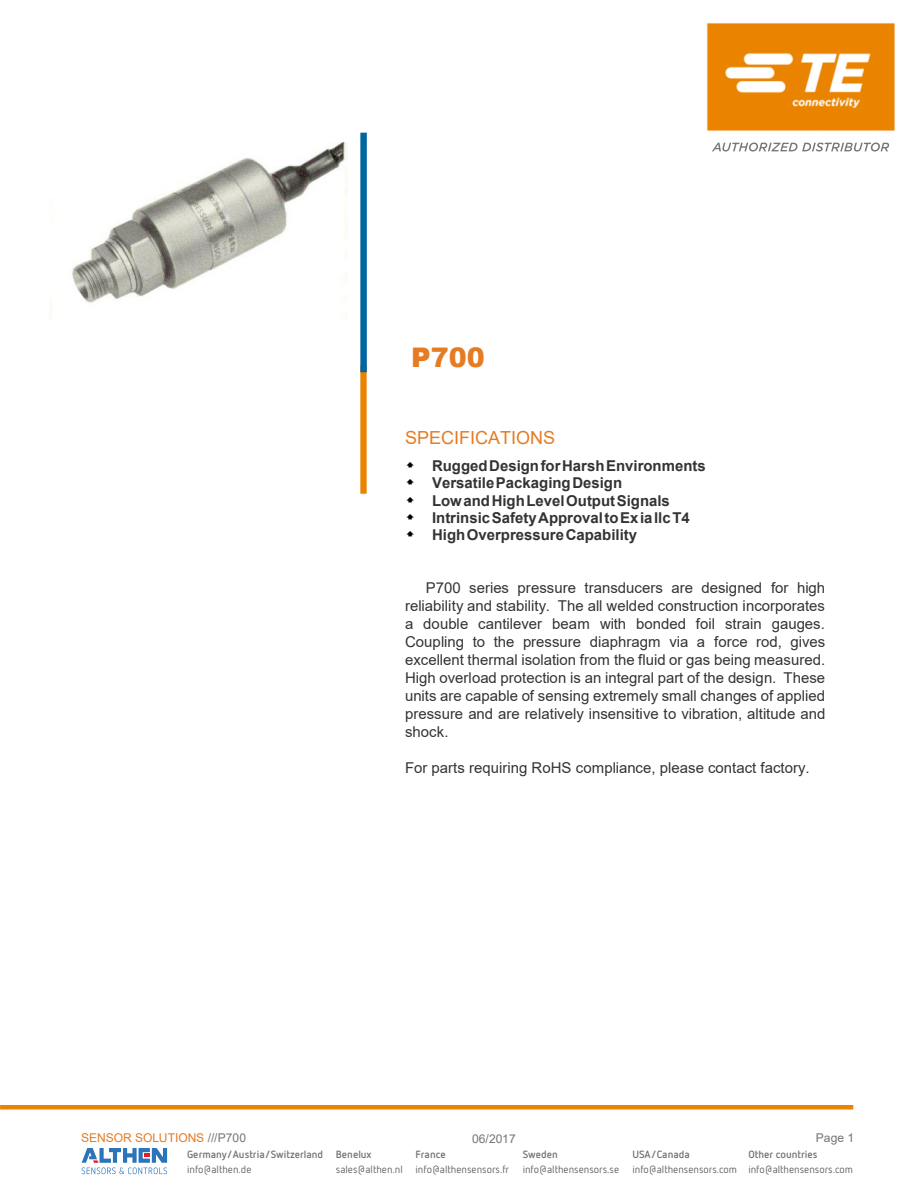
<style>
.page{position:relative;width:918px;height:1188px;background:#fff}
.page>*{position:absolute;margin:0;border:0;box-sizing:border-box;transform-origin:0 0}
.t1{font:900 27px "Arial";color:#e57c23}
.t2{font:18px "Arial";color:#e57c23}
.t3{font:15px/18px "Arial";color:#333;text-align:justify}
.t4{font:700 15px/17.2px "Arial";color:#333}
.t5{font:12px "Arial";color:#e57c23}
.t6{font:12px "Arial";color:#757574}
.t7{font:10.5px "Netto OT";color:#5c5c5b}
.t8{font:700 10.5px "Netto OT";color:#737272}
.s1{color:#757574}
</style>
<div class="page">
<div style="left:0;top:1105px;width:853px;height:5px;background:#e98300"></div>
<img style="left:706px;top:23px;width:190px;height:123px">
<div style="left:360px;top:365px;width:7px;height:129px;background:#e98300"></div>
<div style="left:360px;top:133px;width:7px;height:239px;background:#0066a1"></div>
<img style="left:72px;top:142px;width:275px;height:177px">
<svg style="left:712px;top:143px;width:177px;height:9px"></svg>
<svg style="left:82px;top:1148px;width:85px;height:26px"></svg>
<h1 class="t1" style="left:411px;top:348px;width:75px">P700</h1>
<p class="t2" style="left:405px;top:431px;width:152px">SPECIFICATIONS</p>
<p class="t4" style="left:432px;top:459px;width:275px">Rugged Design for Harsh Environments Versatile Packaging Design<br>Low and High Level Output Signals Intrinsic Safety Approval to Ex ia llc T4<br>High Overpressure Capability</p>
<p class="t3" style="left:405px;top:580px;width:422px;text-indent:21px">P700 series pressure transducers are designed for high reliability and stability. The all welded construction incorporates a double cantilever beam with bonded foil strain gauges.<br>Coupling to the pressure diaphragm via a force rod, gives excellent thermal isolation from the fluid or gas being measured.<br>High overload protection is an integral part of the design. These units are capable of sensing extremely small changes of applied pressure and are relatively insensitive to vibration, altitude and shock.</p>
<p class="t3" style="left:405px;top:760px;width:406px">For parts requiring RoHS compliance, please contact factory.</p>
<p class="t5" style="left:81px;top:1133px;width:167px">SENSOR SOLUTIONS <span class="s1">///P700</span></p>
<p class="t6" style="left:472px;top:1134px;width:45px">06/2017</p>
<p class="t6" style="left:816px;top:1133px;width:40px">Page 1</p>
<p class="t8" style="left:187px;top:1150px;width:138px">Germany/Austria/Switzerland</p>
<p class="t7" style="left:187px;top:1165px;width:66px">info@althen.de</p>
<p class="t8" style="left:336px;top:1150px;width:37px">Benelux</p>
<p class="t7" style="left:336px;top:1165px;width:69px">sales@althen.nl</p>
<p class="t8" style="left:416px;top:1150px;width:32px">France</p>
<p class="t7" style="left:416px;top:1165px;width:95px">info@althensensors.fr</p>
<p class="t8" style="left:523px;top:1150px;width:37px">Sweden</p>
<p class="t7" style="left:523px;top:1165px;width:98px">info@althensensors.se</p>
<p class="t8" style="left:632px;top:1150px;width:59px">USA/Canada</p>
<p class="t7" style="left:632px;top:1165px;width:106px">info@althensensors.com</p>
<p class="t8" style="left:748px;top:1150px;width:71px">Other countries</p>
<p class="t7" style="left:748px;top:1165px;width:106px">info@althensensors.com</p>
</div>
